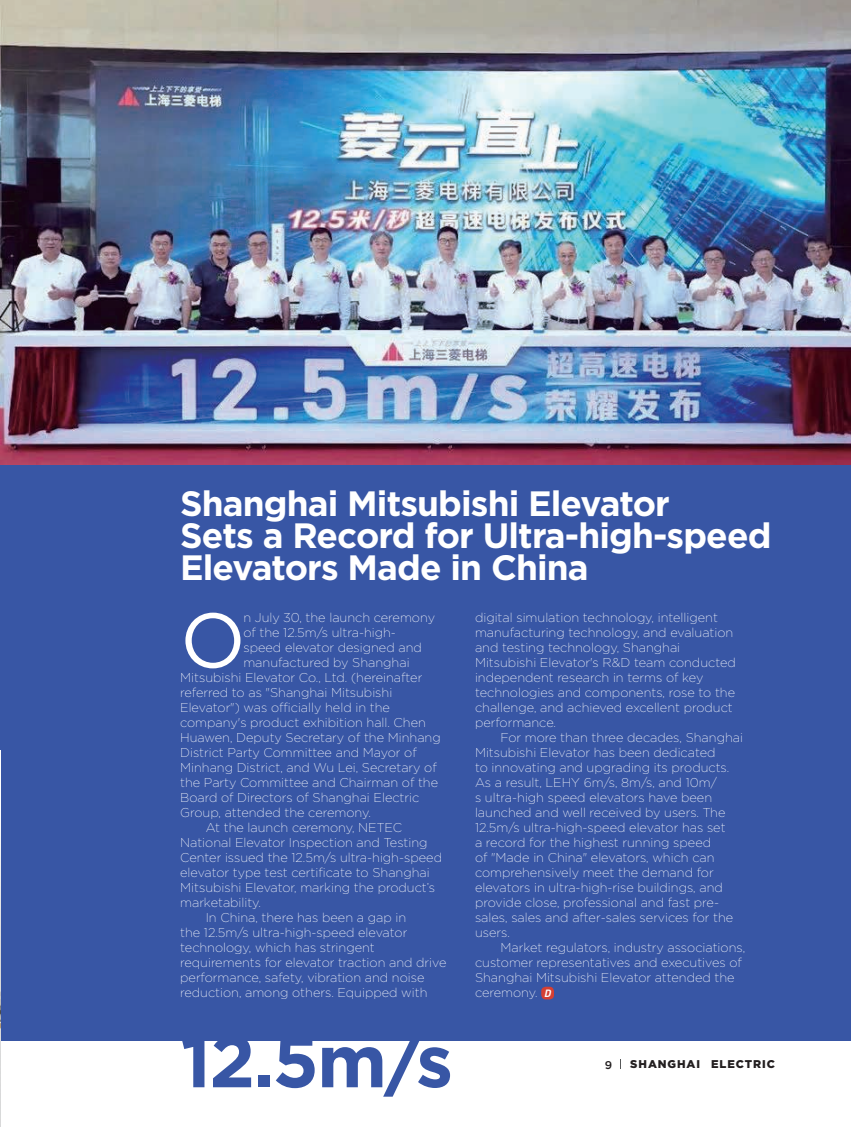
<style>
.page{position:relative;width:851px;height:1127px;background:#fff}
.page>*{position:absolute;margin:0;border:0;box-sizing:border-box;transform-origin:0 0}
.t1{font:77.1px "Gotham";color:#fff}
.t2{font:700 73.5px "Gotham";color:#3856a5}
.t3{font:700 35.25px/31.7px "Gotham";letter-spacing:-.025em;color:#fff}
.t4{font:200 12.75px/15px "Gotham";color:#fff}
.t5{font:900 11.25px "Gotham";letter-spacing:.08em;color:#231f20}
.t6{font:500 11.25px "Gotham";color:#231f20}
.s1{font-family:"DIN";font-weight:700;font-style:italic;font-size:10.5px}
</style>
<div class="page">
<div style="left:1px;top:455px;width:849px;height:586px;background:#3856a5"></div>
<hr style="left:0;top:238px;width:775px;height:1px;background:#57585a">
<img style="left:0;top:844px;width:1px;height:283px">
<img style="left:1px;top:0;width:849px;height:464px">
<div style="left:541px;top:987px;width:13px;height:12px;background:#d53f33;border-radius:4px"></div>
<h3 class="t3" style="left:180px;top:488px;width:592px">Shanghai Mitsubishi Elevator<br>Sets a Record for Ultra-high-speed<br>Elevators Made in China</h3>
<h1 class="t1" style="left:180px;top:597px;width:67px">O</h1>
<p class="t4" style="left:243px;top:610px;width:193px">n July 30, the launch ceremony</p>
<p class="t4" style="left:243px;top:625px;width:154px">of the 12.5m/s ultra-high-</p>
<p class="t4" style="left:243px;top:640px;width:180px">speed elevator designed and</p>
<p class="t4" style="left:243px;top:655px;width:168px">manufactured by Shanghai</p>
<p class="t4" style="left:180px;top:670px;width:243px">Mitsubishi Elevator Co., Ltd. (hereinafter</p>
<p class="t4" style="left:180px;top:685px;width:213px">referred to as "Shanghai Mitsubishi</p>
<p class="t4" style="left:180px;top:700px;width:211px">Elevator") was officially held in the</p>
<p class="t4" style="left:180px;top:715px;width:247px">company's product exhibition hall. Chen</p>
<p class="t4" style="left:180px;top:730px;width:262px">Huawen, Deputy Secretary of the Minhang</p>
<p class="t4" style="left:180px;top:745px;width:238px">District Party Committee and Mayor of</p>
<p class="t4" style="left:180px;top:760px;width:258px">Minhang District, and Wu Lei, Secretary of</p>
<p class="t4" style="left:180px;top:775px;width:259px">the Party Committee and Chairman of the</p>
<p class="t4" style="left:180px;top:790px;width:240px">Board of Directors of Shanghai Electric</p>
<p class="t4" style="left:180px;top:805px;width:192px">Group, attended the ceremony.</p>
<p class="t4" style="left:206px;top:820px;width:198px">At the launch ceremony, NETEC</p>
<p class="t4" style="left:180px;top:835px;width:249px">National Elevator Inspection and Testing</p>
<p class="t4" style="left:180px;top:850px;width:263px">Center issued the 12.5m/s ultra-high-speed</p>
<p class="t4" style="left:180px;top:865px;width:251px">elevator type test certificate to Shanghai</p>
<p class="t4" style="left:180px;top:880px;width:256px">Mitsubishi Elevator, marking the product’s</p>
<p class="t4" style="left:180px;top:895px;width:82px">marketability.</p>
<p class="t4" style="left:206px;top:910px;width:202px">In China, there has been a gap in</p>
<p class="t4" style="left:180px;top:925px;width:228px">the 12.5m/s ultra-high-speed elevator</p>
<p class="t4" style="left:180px;top:940px;width:196px">technology, which has stringent</p>
<p class="t4" style="left:180px;top:955px;width:268px">requirements for elevator traction and drive</p>
<p class="t4" style="left:180px;top:970px;width:246px">performance, safety, vibration and noise</p>
<p class="t4" style="left:180px;top:985px;width:249px">reduction, among others. Equipped with</p>
<h2 class="t2" style="left:180px;top:1012px;width:274px">12.5m/s</h2>
<p class="t4" style="left:475px;top:610px;width:262px">digital simulation technology, intelligent manufacturing technology, and evaluation and testing technology, Shanghai Mitsubishi Elevator's R&amp;D team conducted independent research in terms of key technologies and components, rose to the challenge, and achieved excellent product performance.</p>
<p class="t4" style="left:475px;top:730px;width:269px;text-indent:26px">For more than three decades, Shanghai Mitsubishi Elevator has been dedicated<br>to innovating and upgrading its products.<br>As a result, LEHY 6m/s, 8m/s, and 10m/<br>s ultra-high speed elevators have been launched and well received by users. The 12.5m/s ultra-high-speed elevator has set<br>a record for the highest running speed<br>of "Made in China" elevators, which can comprehensively meet the demand for elevators in ultra-high-rise buildings, and provide close, professional and fast pre&shy;sales, sales and after-sales services for the users.</p>
<p class="t4" style="left:475px;top:940px;width:271px;text-indent:26px">Market regulators, industry associations, customer representatives and executives of Shanghai Mitsubishi Elevator attended the ceremony. <span class="s1">D</span></p>
<p class="t6" style="left:604px;top:1057px;width:9px">9</p>
<p class="t5" style="left:630px;top:1057px;width:146px">SHANGHAI ELECTRIC</p>
</div>
